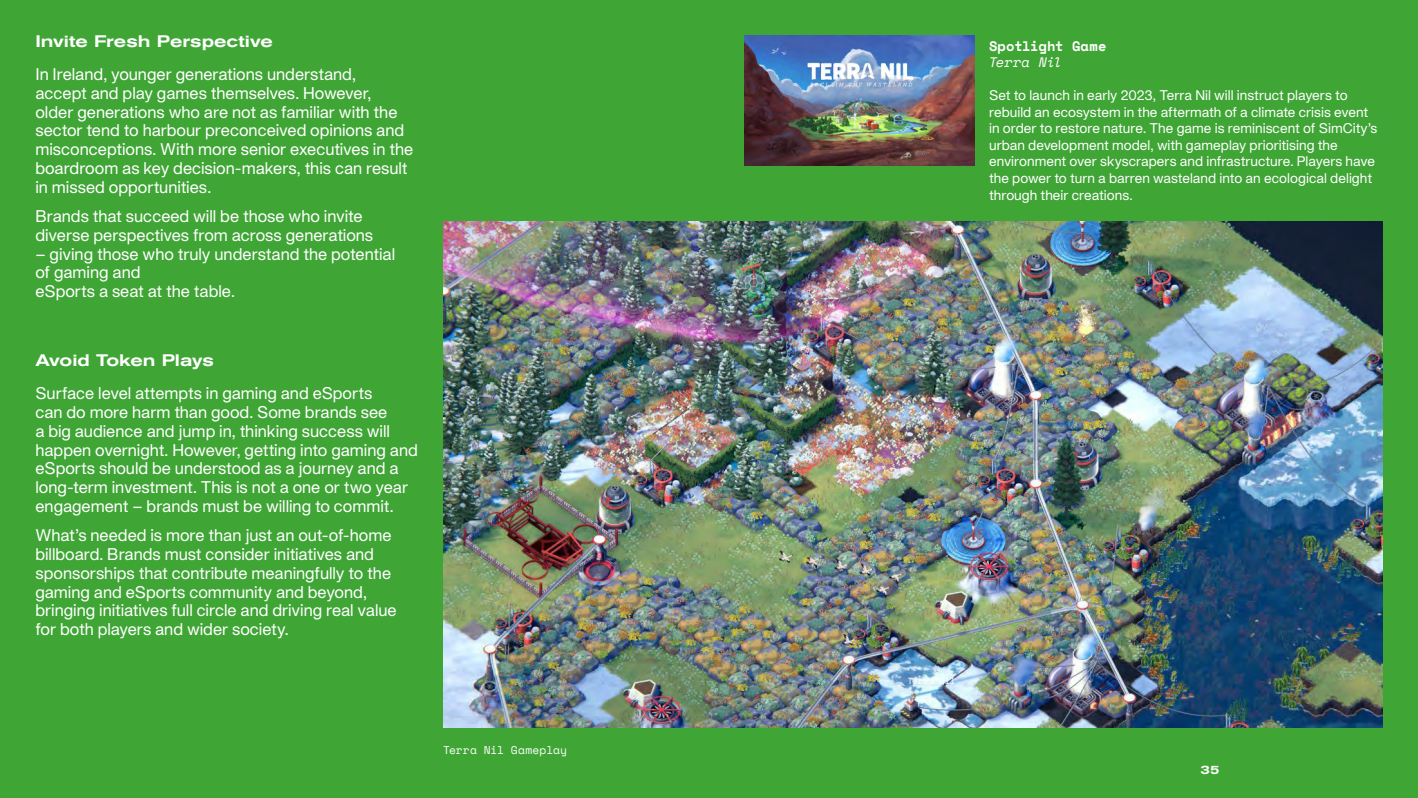
<style>
.page{position:relative;width:1418px;height:798px;background:#fff}
.page>*{position:absolute;margin:0;border:0;box-sizing:border-box;transform-origin:0 0}
.t1{font:16.5px/18.8px "APK Protocol Regular";letter-spacing:-.005em;color:#fff}
.t2{font:500 expanded 16.5px "Akzidenz Grotesk BQ";color:#fff}
.t3{font:13.75px/16.5px "APK Protocol Regular";color:#fff}
.t4{font:13.75px "Space Mono Bold NL";letter-spacing:.01em;color:#fff}
.t5{font:13.75px "Space Mono Italic NL";letter-spacing:-.025em;color:#fff}
.t6{font:500 expanded 12.5px "Akzidenz Grotesk BQ";color:#fff}
.t7{font:11.25px "Space Mono Regular NL";letter-spacing:.005em;color:#fff}
.t8{font:8.75px "Space Mono Regular NL";letter-spacing:.005em;color:#fff}
</style>
<div class="page">
<div style="left:0;top:0;width:1417px;height:797px;background:#3fa535"></div>
<img style="left:443px;top:221px;width:939px;height:505px">
<img style="left:744px;top:35px;width:230px;height:130px">
<p class="t2" style="left:35px;top:32px;width:239px">Invite Fresh Perspective</p>
<p class="t1" style="left:35px;top:64px;width:379px">In Ireland, younger generations understand,<br>accept and play games themselves. However, older generations who are not as familiar with the sector tend to harbour preconceived opinions and misconceptions. With more senior executives in the boardroom as key decision-makers, this can result in missed opportunities.</p>
<p class="t1" style="left:35px;top:206px;width:339px">Brands that succeed will be those who invite diverse perspectives from across generations</p>
<p class="t1" style="left:35px;top:244px;width:361px">– giving those who truly understand the potential of gaming and<br>eSports a seat at the table.</p>
<p class="t2" style="left:35px;top:351px;width:180px">Avoid Token Plays</p>
<p class="t1" style="left:35px;top:383px;width:384px">Surface level attempts in gaming and eSports<br>can do more harm than good. Some brands see<br>a big audience and jump in, thinking success will happen overnight. However, getting into gaming and eSports should be understood as a journey and a long-term investment. This is not a one or two year engagement – brands must be willing to commit.</p>
<p class="t1" style="left:35px;top:525px;width:363px">What’s needed is more than just an out-of-home billboard. Brands must consider initiatives and sponsorships that contribute meaningfully to the gaming and eSports community and beyond, bringing initiatives full circle and driving real value for both players and wider society.</p>
<p class="t7" style="left:443px;top:741px;width:125px">Terra Nil Gameplay</p>
<p class="t4" style="left:989px;top:35px;width:119px">Spotlight Game</p>
<p class="t5" style="left:989px;top:52px;width:75px">Terra Nil</p>
<p class="t3" style="left:989px;top:87px;width:390px">Set to launch in early 2023, Terra Nil will instruct players to rebuild an ecosystem in the aftermath of a climate crisis event in order to restore nature. The game is reminiscent of SimCity’s urban development model, with gameplay prioritising the environment over skyscrapers and infrastructure. Players have the power to turn a barren wasteland into an ecological delight through their creations.</p>
<p class="t8" style="left:907px;top:673px;width:49px">Terra Nil</p>
<p class="t6" style="left:1200px;top:762px;width:20px">35</p>
</div>
